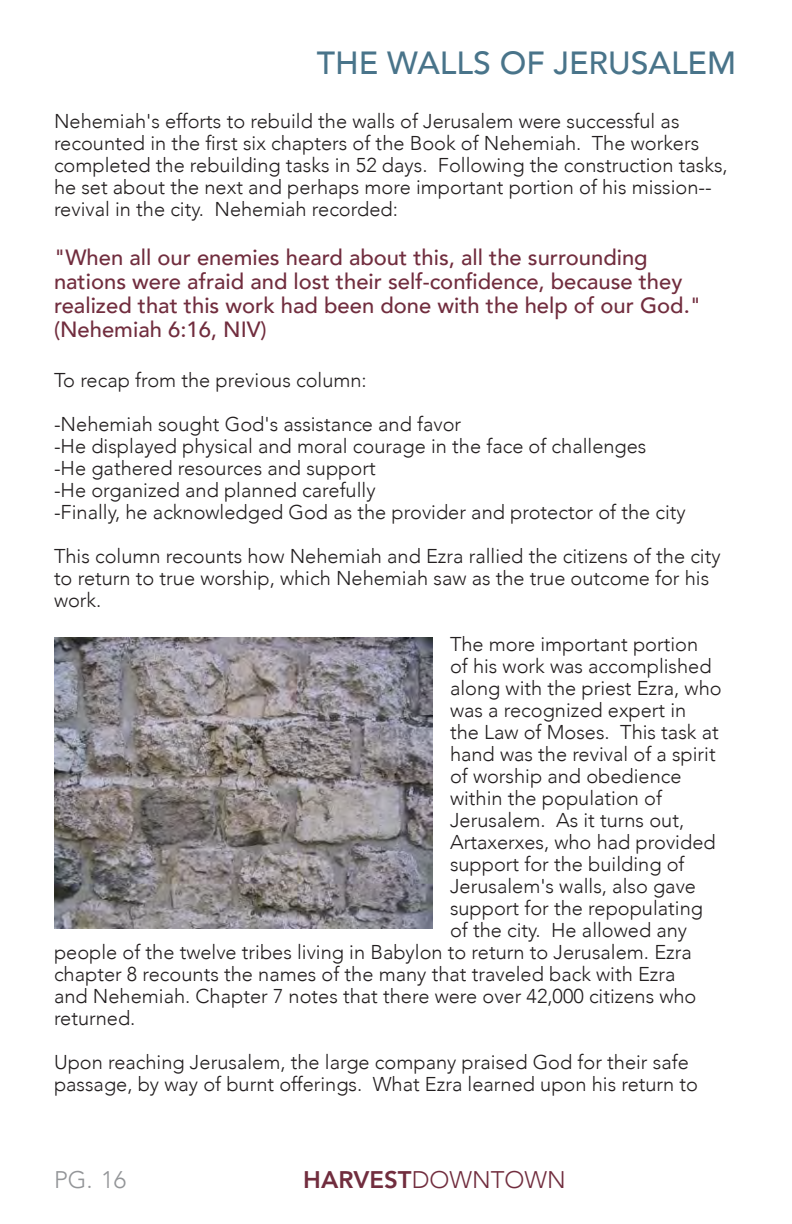
<style>
.page{position:relative;width:792px;height:1224px;background:#fff}
.page>*{position:absolute;margin:0;border:0;box-sizing:border-box;transform-origin:0 0}
.t1{font:500 32px "Avenir";color:#49748a}
.t2{font:300 24px "Avenir";color:#712d3e}
.t3{font:300 24px "Avenir";color:#939598}
.t4{font:500 22px/24px "Avenir";color:#712d3e}
.t5{font:300 20px/22px "Avenir";color:#231f20}
.s1{font-weight:800}
</style>
<div class="page">
<img style="left:54px;top:638px;width:379px;height:291px">
<p class="t1" style="left:317px;top:35px;width:421px">THE WALLS OF JERUSALEM</p>
<p class="t5" style="left:54px;top:110px;width:675px">Nehemiah's efforts to rebuild the walls of Jerusalem were successful as recounted in the first six chapters of the Book of Nehemiah. The workers completed the rebuilding tasks in 52 days. Following the construction tasks, he set about the next and perhaps more important portion of his mission-- revival in the city. Nehemiah recorded:</p>
<p class="t4" style="left:54px;top:245px;width:649px">"When all our enemies heard about this, all the surrounding nations were afraid and lost their self-confidence, because they realized that this work had been done with the help of our God." (Nehemiah 6:16, NIV)</p>
<p class="t5" style="left:54px;top:369px;width:314px">To recap from the previous column:</p>
<p class="t5" style="left:54px;top:413px;width:409px">-Nehemiah sought God's assistance and favor</p>
<p class="t5" style="left:54px;top:435px;width:594px">-He displayed physical and moral courage in the face of challenges</p>
<p class="t5" style="left:54px;top:457px;width:323px">-He gathered resources and support</p>
<p class="t5" style="left:54px;top:479px;width:323px">-He organized and planned carefully</p>
<p class="t5" style="left:54px;top:501px;width:633px">-Finally, he acknowledged God as the provider and protector of the city</p>
<p class="t5" style="left:54px;top:545px;width:668px">This column recounts how Nehemiah and Ezra rallied the citizens of the city to return to true worship, which Nehemiah saw as the true outcome for his work.</p>
<p class="t5" style="left:450px;top:633px;width:250px">The more important portion</p>
<p class="t5" style="left:450px;top:655px;width:263px">of his work was accomplished</p>
<p class="t5" style="left:450px;top:677px;width:273px">along with the priest Ezra, who</p>
<p class="t5" style="left:450px;top:699px;width:238px">was a recognized expert in</p>
<p class="t5" style="left:450px;top:721px;width:270px">the Law of Moses. This task at</p>
<p class="t5" style="left:450px;top:743px;width:267px">hand was the revival of a spirit</p>
<p class="t5" style="left:450px;top:765px;width:233px">of worship and obedience</p>
<p class="t5" style="left:450px;top:787px;width:214px">within the population of</p>
<p class="t5" style="left:450px;top:809px;width:236px">Jerusalem. As it turns out,</p>
<p class="t5" style="left:450px;top:831px;width:267px">Artaxerxes, who had provided</p>
<p class="t5" style="left:450px;top:853px;width:236px">support for the building of</p>
<p class="t5" style="left:450px;top:875px;width:248px">Jerusalem's walls, also gave</p>
<p class="t5" style="left:450px;top:897px;width:255px">support for the repopulating</p>
<p class="t5" style="left:450px;top:919px;width:239px">of the city. He allowed any</p>
<p class="t5" style="left:54px;top:941px;width:639px">people of the twelve tribes living in Babylon to return to Jerusalem. Ezra</p>
<p class="t5" style="left:54px;top:963px;width:623px">chapter 8 recounts the names of the many that traveled back with Ezra</p>
<p class="t5" style="left:54px;top:985px;width:644px">and Nehemiah. Chapter 7 notes that there were over 42,000 citizens who</p>
<p class="t5" style="left:54px;top:1007px;width:83px">returned.</p>
<p class="t5" style="left:54px;top:1051px;width:646px">Upon reaching Jerusalem, the large company praised God for their safe passage, by way of burnt offerings. What Ezra learned upon his return to</p>
<p class="t3" style="left:54px;top:1166px;width:74px">PG. 16</p>
<p class="t2" style="left:303px;top:1166px;width:264px"><span class="s1">HARVEST</span>DOWNTOWN</p>
</div>
